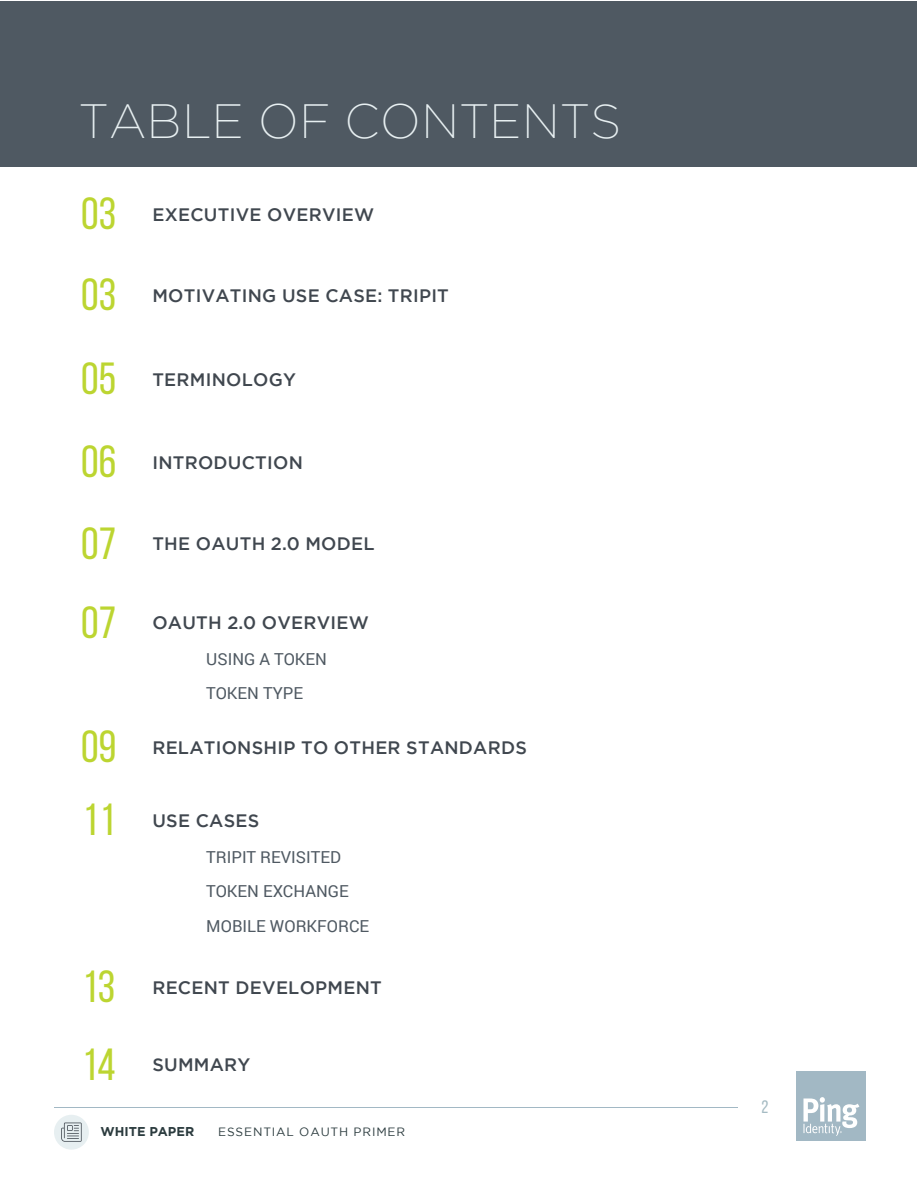
<style>
.page{position:relative;width:918px;height:1188px;background:#fff}
.page>*{position:absolute;margin:0;border:0;box-sizing:border-box;transform-origin:0 0}
.Headline{font:200 48px "Gotham";letter-spacing:.015em;color:#e7eff1}
.Headline-2{font:45px "Bebas Neue";color:#bcd531}
.TOC_Headers{font:500 18px "Gotham";letter-spacing:.015em;color:#40474f}
.t1{font:18px "Bebas Neue";color:#a5bbc3}
.Body_Copy{font:16.5px "Roboto";color:#4f5962}
.t2{font:700 12.75px "Gotham";color:#2b3b3e}
.t3{font:12px "Gotham";letter-spacing:.07em;color:#2b3b3e}
</style>
<div class="page">
<div style="left:54px;top:1115px;width:35px;height:35px;background:#e7eff1;border-radius:50%"></div>
<hr style="left:54px;top:1107px;width:684px;height:1px;background:#a2b8c4">
<div style="left:796px;top:1071px;width:69px;height:70px;background:#a2b8c4"></div>
<svg style="left:803px;top:1097px;width:56px;height:39px"></svg>
<svg style="left:61px;top:1123px;width:21px;height:19px"></svg>
<div style="left:1px;top:1px;width:916px;height:165px;background:#4f5962"></div>
<p class="Headline" style="left:79px;top:95px;width:543px">TABLE OF CONTENTS</p>
<p class="Headline-2" style="left:81px;top:189px;width:36px">03</p>
<p class="Headline-2" style="left:81px;top:270px;width:36px">03</p>
<p class="Headline-2" style="left:81px;top:354px;width:36px">05</p>
<p class="Headline-2" style="left:81px;top:437px;width:37px">06</p>
<p class="Headline-2" style="left:81px;top:519px;width:36px">07</p>
<p class="Headline-2" style="left:81px;top:598px;width:36px">07</p>
<p class="Headline-2" style="left:81px;top:722px;width:37px">09</p>
<p class="Headline-2" style="left:83px;top:795px;width:34px">11</p>
<p class="Headline-2" style="left:82px;top:963px;width:34px">13</p>
<p class="Headline-2" style="left:82px;top:1040px;width:35px">14</p>
<p class="TOC_Headers" style="left:152px;top:204px;width:223px">EXECUTIVE OVERVIEW</p>
<p class="TOC_Headers" style="left:152px;top:285px;width:298px">MOTIVATING USE CASE: TRIPIT</p>
<p class="TOC_Headers" style="left:152px;top:369px;width:145px">TERMINOLOGY</p>
<p class="TOC_Headers" style="left:152px;top:452px;width:152px">INTRODUCTION</p>
<p class="TOC_Headers" style="left:152px;top:534px;width:224px">THE OAUTH 2.0 MODEL</p>
<p class="TOC_Headers" style="left:152px;top:613px;width:218px">OAUTH 2.0 OVERVIEW</p>
<p class="Body_Copy" style="left:206px;top:647px;width:122px">USING A TOKEN</p>
<p class="Body_Copy" style="left:206px;top:682px;width:98px">TOKEN TYPE</p>
<p class="TOC_Headers" style="left:152px;top:737px;width:376px">RELATIONSHIP TO OTHER STANDARDS</p>
<p class="TOC_Headers" style="left:152px;top:810px;width:108px">USE CASES</p>
<p class="Body_Copy" style="left:206px;top:846px;width:136px">TRIPIT REVISITED</p>
<p class="Body_Copy" style="left:206px;top:880px;width:144px">TOKEN EXCHANGE</p>
<p class="Body_Copy" style="left:206px;top:915px;width:164px">MOBILE WORKFORCE</p>
<p class="TOC_Headers" style="left:152px;top:978px;width:231px">RECENT DEVELOPMENT</p>
<p class="TOC_Headers" style="left:152px;top:1055px;width:100px">SUMMARY</p>
<p class="t2" style="left:100px;top:1124px;width:95px">WHITE PAPER</p>
<p class="t3" style="left:218px;top:1125px;width:188px">ESSENTIAL OAUTH PRIMER</p>
<p class="t1" style="left:762px;top:1097px;width:8px">2</p>
</div>
